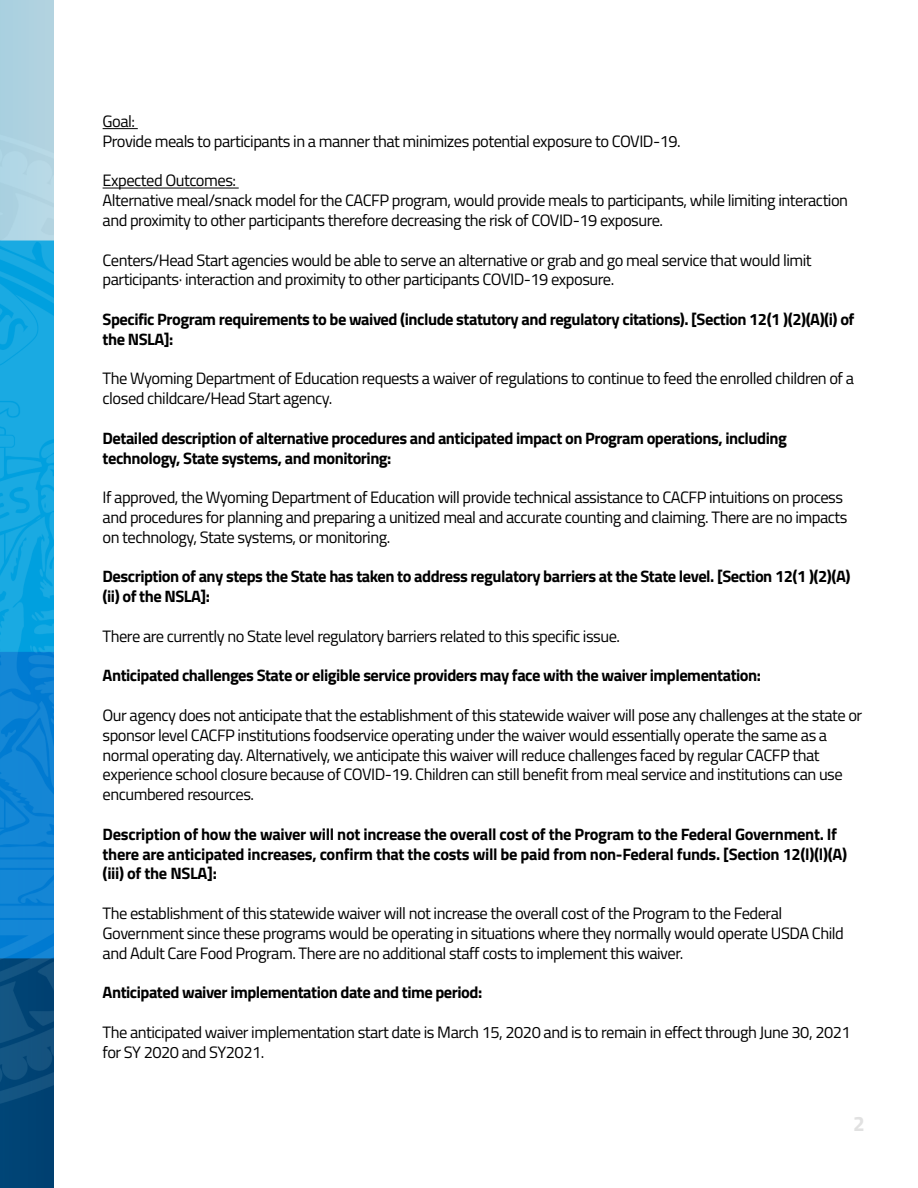
<style>
.page{position:relative;width:918px;height:1188px;background:#fff}
.page>*{position:absolute;margin:0;border:0;box-sizing:border-box;transform-origin:0 0}
.t1{font:700 21px "Titillium Web";color:#e1e1e1}
.Bullets_Level_1{font:16.5px/19.8px "Titillium Web";letter-spacing:-.03em;color:#000}
.Bullets_Level_1-2{font:700 16.5px/19.8px "Titillium Web";letter-spacing:-.03em;color:#000}
</style>
<div class="page">
<hr style="left:103px;top:128px;width:35px;height:1px;background:#000">
<hr style="left:103px;top:188px;width:136px;height:1px;background:#000">
<img style="left:0;top:0;width:54px;height:1188px">
<p class="Bullets_Level_1" style="left:103px;top:111px;width:580px">Goal:<br>Provide meals to participants in a manner that minimizes potential exposure to COVID-19.</p>
<p class="Bullets_Level_1" style="left:103px;top:170px;width:747px">Expected Outcomes:<br>Alternative meal/snack model for the CACFP program, would provide meals to participants, while limiting interaction and proximity to other participants therefore decreasing the risk of COVID-19 exposure.</p>
<p class="Bullets_Level_1" style="left:103px;top:249px;width:711px">Centers/Head Start agencies would be able to serve an alternative or grab and go meal service that would limit participants· interaction and proximity to other participants COVID-19 exposure.</p>
<p class="Bullets_Level_1-2" style="left:103px;top:309px;width:753px">Specific Program requirements to be waived (include statutory and regulatory citations). [Section 12(1 )(2)(A)(i) of the NSLA]:</p>
<p class="Bullets_Level_1" style="left:103px;top:368px;width:753px">The Wyoming Department of Education requests a waiver of regulations to continue to feed the enrolled children of a closed childcare/Head Start agency.</p>
<p class="Bullets_Level_1-2" style="left:103px;top:427px;width:686px">Detailed description of alternative procedures and anticipated impact on Program operations, including technology, State systems, and monitoring:</p>
<p class="Bullets_Level_1" style="left:103px;top:487px;width:746px">If approved, the Wyoming Department of Education will provide technical assistance to CACFP intuitions on process and procedures for planning and preparing a unitized meal and accurate counting and claiming. There are no impacts on technology, State systems, or monitoring.</p>
<p class="Bullets_Level_1-2" style="left:103px;top:566px;width:750px">Description of any steps the State has taken to address regulatory barriers at the State level. [Section 12(1 )(2)(A) (ii) of the NSLA]:</p>
<p class="Bullets_Level_1" style="left:103px;top:625px;width:519px">There are currently no State level regulatory barriers related to this specific issue.</p>
<p class="Bullets_Level_1-2" style="left:103px;top:665px;width:660px">Anticipated challenges State or eligible service providers may face with the waiver implementation:</p>
<p class="Bullets_Level_1" style="left:103px;top:705px;width:761px">Our agency does not anticipate that the establishment of this statewide waiver will pose any challenges at the state or sponsor level CACFP institutions foodservice operating under the waiver would essentially operate the same as a normal operating day. Alternatively, we anticipate this waiver will reduce challenges faced by regular CACFP that experience school closure because of COVID-19. Children can still benefit from meal service and institutions can use encumbered resources.</p>
<p class="Bullets_Level_1-2" style="left:103px;top:823px;width:746px">Description of how the waiver will not increase the overall cost of the Program to the Federal Government. If there are anticipated increases, confirm that the costs will be paid from non-Federal funds. [Section 12(l)(l)(A) (iii) of the NSLA]:</p>
<p class="Bullets_Level_1" style="left:103px;top:903px;width:743px">The establishment of this statewide waiver will not increase the overall cost of the Program to the Federal<br>Government since these programs would be operating in situations where they normally would operate USDA Child and Adult Care Food Program. There are no additional staff costs to implement this waiver.</p>
<p class="Bullets_Level_1-2" style="left:103px;top:982px;width:381px">Anticipated waiver implementation date and time period:</p>
<p class="Bullets_Level_1" style="left:103px;top:1021px;width:750px">The anticipated waiver implementation start date is March 15, 2020 and is to remain in effect through June 30, 2021 for SY 2020 and SY2021.</p>
<p class="t1" style="left:853px;top:1107px;width:13px">2</p>
</div>
